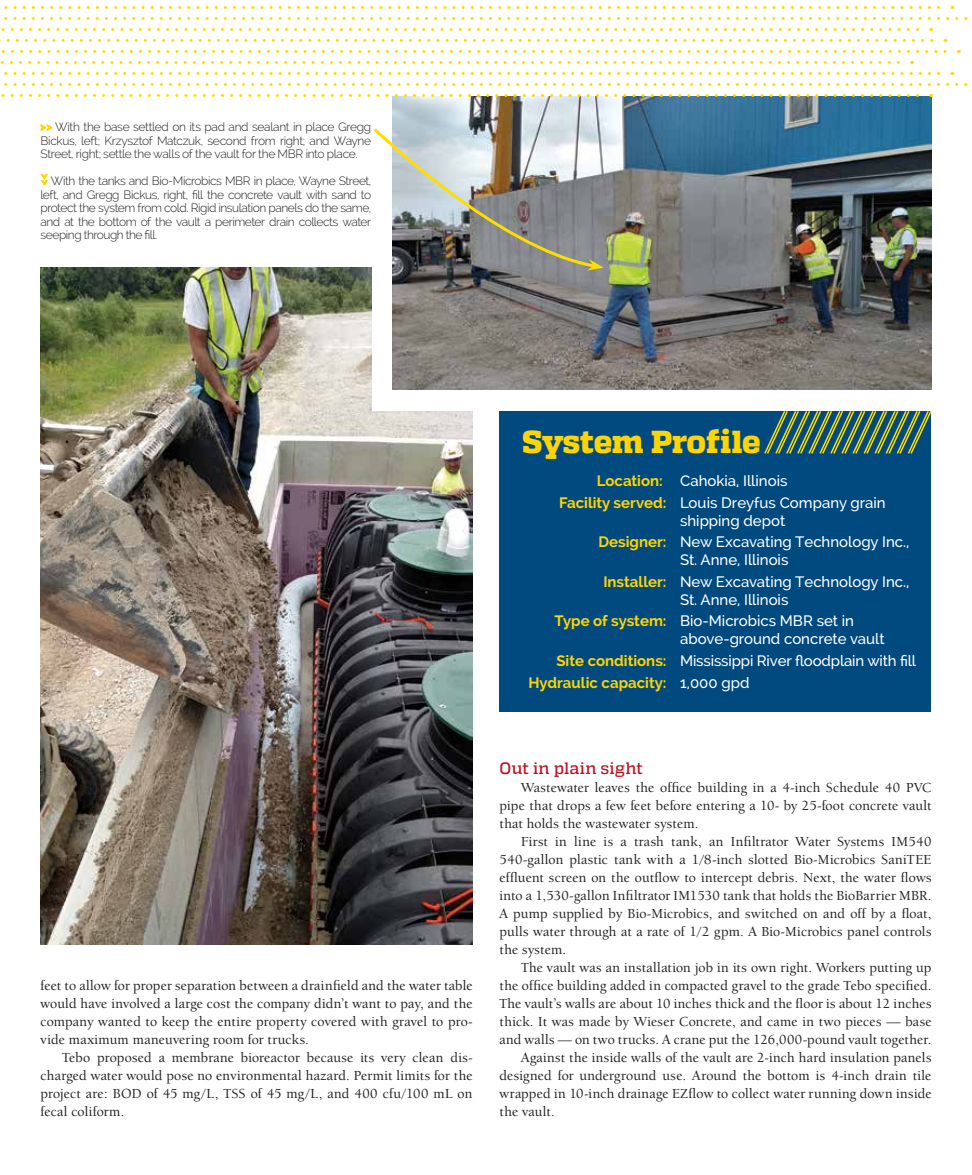
<style>
.page{position:relative;width:972px;height:1175px;background:#fff}
.page>*{position:absolute;margin:0;border:0;box-sizing:border-box;transform-origin:0 0}
.t1{font:800 31.8px "Quadon";letter-spacing:-.02em;color:#ffd400}
.t2{font:500 16.5px "Quadon";letter-spacing:.01em;color:#ba1222}
.t3{font:500 15px/21.6px "Raleway";color:#fff}
.t4{font:700 15px "Raleway";color:#ffd400}
.t5{font:500 14.25px/18px "Berkeley Oldstyle IT Cby BT";letter-spacing:.015em;color:#231f20;text-align:justify}
.t6{font:300 12px/13.5px "Raleway";letter-spacing:-.035em;color:#231f20;text-align:justify}
.s1{font-weight:700;color:#ffd400}
.s2{font-weight:500;color:#fff}
</style>
<div class="page">
<img style="left:40px;top:268px;width:432px;height:676px">
<svg style="left:361px;top:267px;width:139px;height:154px"></svg>
<img style="left:393px;top:97px;width:539px;height:293px">
<svg style="left:4px;top:6px;width:949px;height:3px"></svg>
<svg style="left:4px;top:17px;width:964px;height:3px"></svg>
<svg style="left:1px;top:28px;width:931px;height:3px"></svg>
<svg style="left:0;top:39px;width:946px;height:3px"></svg>
<svg style="left:1px;top:50px;width:958px;height:3px"></svg>
<svg style="left:0;top:61px;width:913px;height:3px"></svg>
<svg style="left:4px;top:72px;width:949px;height:3px"></svg>
<svg style="left:4px;top:83px;width:964px;height:3px"></svg>
<svg style="left:1px;top:94px;width:931px;height:3px"></svg>
<svg style="left:40px;top:124px;width:12px;height:7px"></svg>
<svg style="left:40px;top:174px;width:8px;height:11px"></svg>
<div style="left:500px;top:411px;width:432px;height:301px;background:#004a80"></div>
<svg style="left:764px;top:411px;width:168px;height:44px"></svg>
<img style="left:372px;top:126px;width:232px;height:144px">
<p class="t6" style="left:41px;top:120px;width:332px;text-indent:15px">With the base settled on its pad and sealant in place Gregg Bickus, left; Krzysztof Matczuk, second from right; and Wayne Street, right; settle the walls of the vault for the MBR into place.</p>
<p class="t6" style="left:40px;top:174px;width:332px;text-indent:10px">With the tanks and Bio-Microbics MBR in place, Wayne Street, left, and Gregg Bickus, right, fill the concrete vault with sand to protect the system from cold. Rigid insulation panels do the same, and at the bottom of the vault a perimeter drain collects water seeping through the fill.</p>
<h1 class="t1" style="left:522px;top:423px;width:240px">System Profile</h1>
<p class="t3" style="left:559px;top:470px;width:328px;text-indent:38px"><span class="s1">Location:</span> Cahokia, Illinois<br><span class="s1">Facility served:</span> Louis Dreyfus Company grain</p>
<p class="t3" style="left:598px;top:509px;width:312px;text-indent:82px">shipping depot<br><span class="s1">Designer:</span> New Excavating Technology Inc.,</p>
<p class="t3" style="left:603px;top:549px;width:308px;text-indent:77px">St. Anne, Illinois<br><span class="s1">Installer:</span> New Excavating Technology Inc.,</p>
<p class="t3" style="left:554px;top:588px;width:301px;text-indent:126px">St. Anne, Illinois<br><span class="s1">Type of system:</span> Bio-Microbics MBR set in</p>
<p class="t3" style="left:680px;top:628px;width:206px">above-ground concrete vault</p>
<p class="t3" style="left:556px;top:650px;width:361px"><span class="s1">Site conditions:</span> Mississippi River floodplain with fill</p>
<p class="t4" style="left:528px;top:674px;width:223px">Hydraulic capacity: <span class="s2">1,000 gpd</span></p>
<p class="t5" style="left:40px;top:976px;width:434px">feet to allow for proper separation between a drainfield and the water table would have involved a large cost the company didn’t want to pay, and the company wanted to keep the entire property covered with gravel to pro&shy;vide maximum maneuvering room for trucks.</p>
<p class="t5" style="left:41px;top:1048px;width:434px;text-indent:22px">Tebo proposed a membrane bioreactor because its very clean dis&shy;charged water would pose no environmental hazard. Permit limits for the project are: BOD of 45 mg/L, TSS of 45 mg/L, and 400 cfu/100 mL on fecal coliform.</p>
<p class="t2" style="left:500px;top:759px;width:145px">Out in plain sight</p>
<p class="t5" style="left:499px;top:778px;width:434px;text-indent:22px">Wastewater leaves the office building in a 4-inch Schedule 40 PVC pipe that drops a few feet before entering a 10- by 25-foot concrete vault that holds the wastewater system.</p>
<p class="t5" style="left:499px;top:832px;width:434px;text-indent:22px">First in line is a trash tank, an Infiltrator Water Systems IM540<br>540-gallon plastic tank with a 1/8-inch slotted Bio-Microbics SaniTEE effluent screen on the outflow to intercept debris. Next, the water flows into a 1,530-gallon Infiltrator IM1530 tank that holds the BioBarrier MBR.<br>A pump supplied by Bio-Microbics, and switched on and off by a float, pulls water through at a rate of 1/2 gpm. A Bio-Microbics panel controls the system.</p>
<p class="t5" style="left:521px;top:958px;width:412px">The vault was an installation job in its own right. Workers putting up</p>
<p class="t5" style="left:499px;top:976px;width:434px">the office building added in compacted gravel to the grade Tebo specified.</p>
<p class="t5" style="left:499px;top:994px;width:434px">The vault’s walls are about 10 inches thick and the floor is about 12 inches</p>
<p class="t5" style="left:499px;top:1012px;width:434px">thick. It was made by Wieser Concrete, and came in two pieces — base</p>
<p class="t5" style="left:499px;top:1030px;width:434px">and walls — on two trucks. A crane put the 126,000-pound vault together.</p>
<p class="t5" style="left:521px;top:1048px;width:412px">Against the inside walls of the vault are 2-inch hard insulation panels</p>
<p class="t5" style="left:499px;top:1066px;width:433px">designed for underground use. Around the bottom is 4-inch drain tile</p>
<p class="t5" style="left:499px;top:1084px;width:434px">wrapped in 10-inch drainage EZflow to collect water running down inside</p>
<p class="t5" style="left:499px;top:1102px;width:57px">the vault.</p>
</div>
